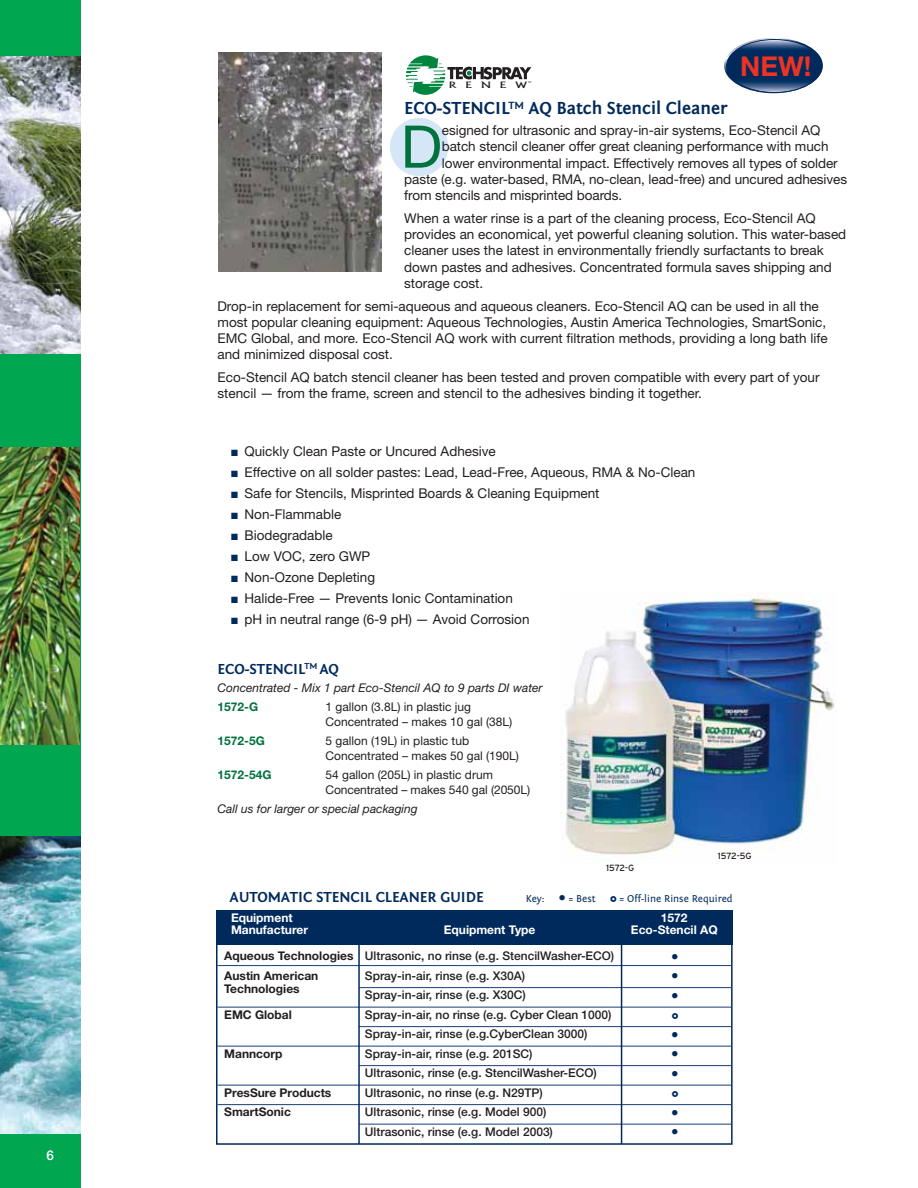
<style>
.page{position:relative;width:918px;height:1188px;background:#fff}
.page>*{position:absolute;margin:0;border:0;box-sizing:border-box;transform-origin:0 0}
.t1{font:58.8px "Helvetica Neue";color:#00723e}
.t2{font:700 27.3px "Helvetica Neue";color:#ee3224}
.t3{font:700 18px "Fontin Sans";color:#002a5c}
.t4{font:700 15px "Fontin Sans";color:#002a5c}
.t5{font:15px "Helvetica Neue";color:#002a5c}
.t6{font:13.5px/16.2px "Helvetica Neue";color:#231f20}
.t7{font:500 13.5px "Helvetica Neue";color:#fff}
.t8{font:500 12px/19.5px "Helvetica Neue";color:#231f20}
.t9{font:12px/14.4px "Helvetica Neue";color:#231f20}
.t10{font:italic 12px "Helvetica Neue";color:#231f20}
.t11{font:700 12px "Helvetica Neue";color:#231f20}
.t12{font:700 12px "Helvetica Neue";color:#fff}
.t13{font:700 12px "Helvetica Neue";color:#00723e}
.t14{font:10.5px "Fontin Sans";color:#002a5c}
.t15{font:9px "Interstate";letter-spacing:-.02em;color:#231f20}
.t16{font:8.55px "Albertus";letter-spacing:.675em;color:#231f20;scale:1.51 1}
.t17{font:condensed 3.75px "Helvetica Neue";color:#231f20}
.s1{color:#002a5c}
.s2{font-weight:700}
.s3{font-family:"Helvetica Neue";font-size:15px}
</style>
<div class="page">
<div style="left:390px;top:118px;width:58px;height:58px;background:#d5e7f7;border-radius:50%"></div>
<div style="left:0;top:0;width:81px;height:1188px;background:#00a650"></div>
<img style="left:0;top:837px;width:81px;height:297px">
<img style="left:0;top:57px;width:81px;height:297px">
<svg style="left:406px;top:55px;width:125px;height:40px"></svg>
<svg style="left:724px;top:38px;width:99px;height:55px"></svg>
<svg style="left:727px;top:40px;width:95px;height:52px;background:#113969"></svg>
<div style="left:726px;top:39px;width:96px;height:54px;border:1px solid #002a5c;border-radius:50%"></div>
<img style="left:218px;top:52px;width:164px;height:219px">
<div style="left:216px;top:910px;width:517px;height:34px;background:#002a5c"></div>
<div style="left:216px;top:912px;width:517px;height:233px;border:2px solid #002a5c"></div>
<hr style="left:218px;top:965px;width:513px;height:1px;background:#1a3e76">
<hr style="left:359px;top:987px;width:372px;height:1px;background:#1a3e76">
<hr style="left:218px;top:1007px;width:513px;height:1px;background:#1a3e76">
<hr style="left:359px;top:1026px;width:372px;height:1px;background:#1a3e76">
<hr style="left:218px;top:1046px;width:513px;height:1px;background:#1a3e76">
<hr style="left:359px;top:1065px;width:372px;height:1px;background:#1a3e76">
<hr style="left:218px;top:1085px;width:513px;height:1px;background:#1a3e76">
<hr style="left:218px;top:1104px;width:513px;height:1px;background:#1a3e76">
<hr style="left:359px;top:1124px;width:372px;height:1px;background:#1a3e76">
<hr style="left:358px;top:944px;width:2px;height:200px;background:#002a5c">
<hr style="left:621px;top:944px;width:1px;height:200px;background:#002a5c">
<img style="left:561px;top:593px;width:274px;height:263px">
<img style="left:0;top:448px;width:80px;height:297px">
<p class="t7" style="left:47px;top:1150px;width:9px">6</p>
<p class="t16" style="left:449px;top:81px;width:53px">RENEW</p>
<p class="t17" style="left:528px;top:81px;width:5px">™</p>
<h2 class="t2" style="left:740px;top:56px;width:73px">NEW!</h2>
<h3 class="t3" style="left:404px;top:101px;width:325px">ECO-STENCIL<sup>TM</sup> AQ Batch Stencil Cleaner</h3>
<h1 class="t1" style="left:401px;top:126px;width:43px">D</h1>
<p class="t6" style="left:442px;top:124px;width:380px">esigned for ultrasonic and spray-in-air systems, Eco-Stencil AQ</p>
<p class="t6" style="left:442px;top:140px;width:388px">batch stencil cleaner offer great cleaning performance with much</p>
<p class="t6" style="left:442px;top:156px;width:397px">lower environmental impact. Effectively removes all types of solder</p>
<p class="t6" style="left:404px;top:172px;width:444px">paste (e.g. water-based, RMA, no-clean, lead-free) and uncured adhesives</p>
<p class="t6" style="left:404px;top:188px;width:220px">from stencils and misprinted boards.</p>
<p class="t6" style="left:404px;top:211px;width:444px">When a water rinse is a part of the cleaning process, Eco-Stencil AQ provides an economical, yet powerful cleaning solution. This water-based cleaner uses the latest in environmentally friendly surfactants to break down pastes and adhesives. Concentrated formula saves shipping and storage cost.</p>
<p class="t6" style="left:218px;top:299px;width:612px">Drop-in replacement for semi-aqueous and aqueous cleaners. Eco-Stencil AQ can be used in all the most popular cleaning equipment: Aqueous Technologies, Austin America Technologies, SmartSonic, EMC Global, and more. Eco-Stencil AQ work with current filtration methods, providing a long bath life and minimized disposal cost.</p>
<p class="t6" style="left:218px;top:371px;width:604px">Eco-Stencil AQ batch stencil cleaner has been tested and proven compatible with every part of your stencil — from the frame, screen and stencil to the adhesives binding it together.</p>
<p class="t6" style="left:231px;top:444px;width:266px"><span class="s1">■</span> Quickly Clean Paste or Uncured Adhesive</p>
<p class="t6" style="left:231px;top:465px;width:466px"><span class="s1">■</span> Effective on all solder pastes: Lead, Lead-Free, Aqueous, RMA &amp; No-Clean</p>
<p class="t6" style="left:231px;top:486px;width:370px"><span class="s1">■</span> Safe for Stencils, Misprinted Boards &amp; Cleaning Equipment</p>
<p class="t6" style="left:231px;top:507px;width:112px"><span class="s1">■</span> Non-Flammable</p>
<p class="t6" style="left:231px;top:528px;width:103px"><span class="s1">■</span> Biodegradable</p>
<p class="t6" style="left:231px;top:549px;width:141px"><span class="s1">■</span> Low VOC, zero GWP</p>
<p class="t6" style="left:231px;top:570px;width:146px"><span class="s1">■</span> Non-Ozone Depleting</p>
<p class="t6" style="left:231px;top:591px;width:283px"><span class="s1">■</span> Halide-Free — Prevents Ionic Contamination</p>
<p class="t6" style="left:231px;top:612px;width:300px"><span class="s1">■</span> pH in neutral range (6-9 pH) — Avoid Corrosion</p>
<p class="t4" style="left:218px;top:663px;width:123px">ECO-STENCIL<sup>TM</sup> AQ</p>
<p class="t10" style="left:218px;top:683px;width:327px">Concentrated - Mix 1 part Eco-Stencil AQ to 9 parts DI water</p>
<p class="t13" style="left:218px;top:703px;width:42px">1572-G</p>
<p class="t9" style="left:326px;top:701px;width:188px">1 gallon (3.8L) in plastic jug<br>Concentrated – makes 10 gal (38L)</p>
<p class="t13" style="left:218px;top:737px;width:49px">1572-5G</p>
<p class="t9" style="left:326px;top:735px;width:195px">5 gallon (19L) in plastic tub<br>Concentrated – makes 50 gal (190L)</p>
<p class="t13" style="left:218px;top:771px;width:55px">1572-54G</p>
<p class="t9" style="left:326px;top:769px;width:206px">54 gallon (205L) in plastic drum<br>Concentrated – makes 540 gal (2050L)</p>
<p class="t10" style="left:218px;top:805px;width:202px">Call us for larger or special packaging</p>
<p class="t15" style="left:606px;top:864px;width:30px">1572-G</p>
<p class="t15" style="left:718px;top:853px;width:35px">1572-5G</p>
<p class="t4" style="left:230px;top:891px;width:255px">AUTOMATIC STENCIL CLEANER GUIDE</p>
<p class="t12" style="left:231px;top:913px;width:63px">Equipment</p>
<p class="t12" style="left:661px;top:913px;width:28px">1572</p>
<p class="t12" style="left:231px;top:925px;width:79px">Manufacturer</p>
<p class="t12" style="left:444px;top:925px;width:93px">Equipment Type</p>
<p class="t12" style="left:631px;top:925px;width:88px">Eco-Stencil AQ</p>
<p class="t8" style="left:224px;top:947px;width:392px"><span class="s2">Aqueous Technologies</span> Ultrasonic, no rinse (e.g. StencilWasher-ECO)</p>
<p class="t5" style="left:671px;top:951px;width:9px">•</p>
<p class="t11" style="left:224px;top:971px;width:96px">Austin American</p>
<p class="t8" style="left:365px;top:967px;width:162px">Spray-in-air, rinse (e.g. X30A)</p>
<p class="t5" style="left:671px;top:971px;width:9px">•</p>
<p class="t11" style="left:224px;top:985px;width:77px">Technologies</p>
<p class="t14" style="left:526px;top:894px;width:71px">Key: <span class="s3">•</span> = Best</p>
<p class="t14" style="left:619px;top:894px;width:115px">= Off-line Rinse Required</p>
<p class="t8" style="left:365px;top:986px;width:162px">Spray-in-air, rinse (e.g. X30C)</p>
<p class="t5" style="left:671px;top:990px;width:9px">•</p>
<p class="t11" style="left:224px;top:1010px;width:69px">EMC Global</p>
<p class="t8" style="left:365px;top:1006px;width:248px">Spray-in-air, no rinse (e.g. Cyber Clean 1000)<br>Spray-in-air, rinse (e.g.CyberClean 3000)</p>
<p class="t5" style="left:671px;top:1029px;width:9px">•</p>
<p class="t11" style="left:224px;top:1049px;width:60px">Manncorp</p>
<p class="t8" style="left:365px;top:1045px;width:169px">Spray-in-air, rinse (e.g. 201SC)</p>
<p class="t5" style="left:671px;top:1049px;width:9px">•</p>
<p class="t8" style="left:365px;top:1064px;width:233px">Ultrasonic, rinse (e.g. StencilWasher-ECO)</p>
<p class="t5" style="left:671px;top:1068px;width:9px">•</p>
<p class="t11" style="left:224px;top:1088px;width:109px">PresSure Products</p>
<p class="t8" style="left:365px;top:1084px;width:179px">Ultrasonic, no rinse (e.g. N29TP)</p>
<p class="t11" style="left:224px;top:1108px;width:68px">SmartSonic</p>
<p class="t8" style="left:365px;top:1103px;width:183px">Ultrasonic, rinse (e.g. Model 900)</p>
<p class="t5" style="left:671px;top:1107px;width:9px">•</p>
<p class="t8" style="left:365px;top:1123px;width:190px">Ultrasonic, rinse (e.g. Model 2003)</p>
<p class="t5" style="left:671px;top:1127px;width:9px">•</p>
</div>
